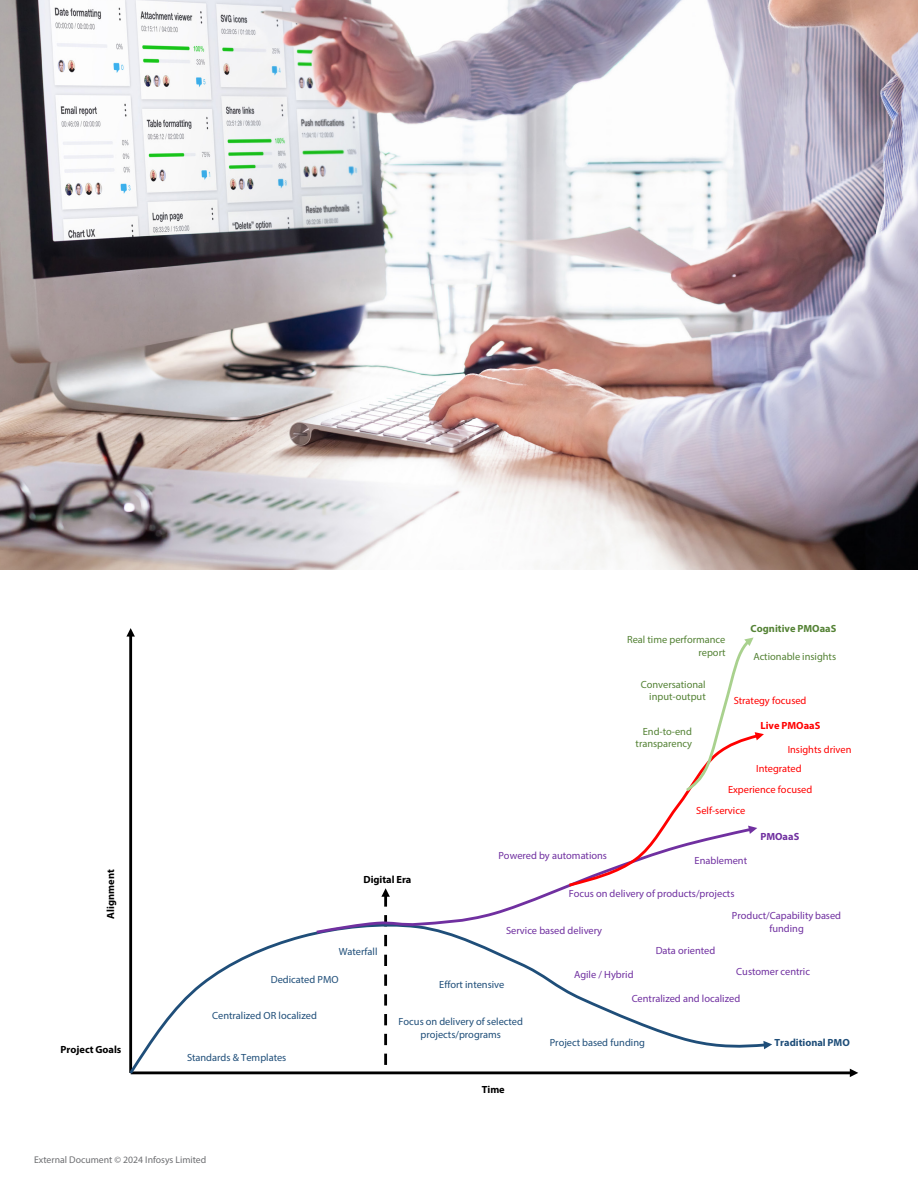
<style>
.page{position:relative;width:918px;height:1188px;background:#fff}
.page>*{position:absolute;margin:0;border:0;box-sizing:border-box;transform-origin:0 0}
.t1{font:10.35px/12.5px "Myriad Pro";color:#7030a0;text-align:center}
.t2{font:10.35px/12.5px "Myriad Pro";color:#1f4e79;text-align:center}
.t3{font:10.35px/12.5px "Myriad Pro";color:#548235;text-align:right}
.t4{font:10.35px "Myriad Pro";color:#f00}
.t5{font:700 10.35px "Myriad Pro";color:#000}
.t6{font:700 10.35px "Myriad Pro";color:#548235}
.t7{font:700 10.35px "Myriad Pro";color:#1f4e79}
.t8{font:700 10.35px "Myriad Pro";color:#f00}
.t9{font:700 10.35px "Myriad Pro";color:#7030a0}
.t10{font:9.75px "Myriad Pro";color:#6d6e71}
</style>
<div class="page">
<hr style="left:129px;top:635px;width:3px;height:438px;background:#000">
<svg style="left:126px;top:628px;width:9px;height:9px"></svg>
<hr style="left:131px;top:1071px;width:720px;height:3px;background:#000">
<svg style="left:850px;top:1069px;width:8px;height:8px"></svg>
<svg style="left:129px;top:922px;width:639px;height:153px"></svg>
<svg style="left:763px;top:1041px;width:9px;height:8px"></svg>
<svg style="left:314px;top:885px;width:440px;height:50px"></svg>
<svg style="left:566px;top:637px;width:198px;height:252px"></svg>
<img style="left:0;top:0;width:918px;height:569px">
<p class="t3" style="left:627px;top:633px;width:100px">Real time performance report</p>
<p class="t3" style="left:641px;top:678px;width:67px">Conversational input-output</p>
<p class="t3" style="left:636px;top:725px;width:58px">End-to-end transparency</p>
<p class="t6" style="left:751px;top:622px;width:87px">Cognitive PMOaaS</p>
<p class="t3" style="left:753px;top:650px;width:84px">Actionable insights</p>
<p class="t4" style="left:734px;top:694px;width:74px">Strategy focused</p>
<p class="t8" style="left:760px;top:719px;width:62px">Live PMOaaS</p>
<p class="t4" style="left:788px;top:743px;width:65px">Insights driven</p>
<p class="t4" style="left:756px;top:762px;width:47px">Integrated</p>
<p class="t4" style="left:728px;top:783px;width:86px">Experience focused</p>
<p class="t5" style="left:104px;top:919px;width:51px;rotate:-90deg">Alignment</p>
<p class="t5" style="left:61px;top:1043px;width:62px">Project Goals</p>
<p class="t5" style="left:363px;top:872px;width:50px">Digital Era</p>
<p class="t2" style="left:339px;top:945px;width:40px">Waterfall</p>
<p class="t2" style="left:271px;top:973px;width:69px">Dedicated PMO</p>
<p class="t4" style="left:696px;top:804px;width:50px">Self-service</p>
<p class="t9" style="left:760px;top:830px;width:40px">PMOaaS</p>
<p class="t1" style="left:498px;top:849px;width:110px">Powered by automations</p>
<p class="t1" style="left:569px;top:887px;width:167px">Focus on delivery of products/projects</p>
<p class="t1" style="left:506px;top:925px;width:97px">Service based delivery</p>
<p class="t1" style="left:695px;top:854px;width:54px">Enablement</p>
<p class="t1" style="left:732px;top:909px;width:111px">Product/Capability based funding</p>
<p class="t2" style="left:439px;top:978px;width:67px">Effort intensive</p>
<p class="t1" style="left:574px;top:968px;width:61px">Agile / Hybrid</p>
<p class="t1" style="left:656px;top:944px;width:61px">Data oriented</p>
<p class="t1" style="left:736px;top:966px;width:75px">Customer centric</p>
<p class="t1" style="left:632px;top:992px;width:110px">Centralized and localized</p>
<p class="t2" style="left:212px;top:1009px;width:106px">Centralized OR localized</p>
<p class="t2" style="left:187px;top:1051px;width:101px">Standards &amp; Templates</p>
<p class="t2" style="left:398px;top:1015px;width:126px">Focus on delivery of selected projects/programs</p>
<p class="t5" style="left:482px;top:1082px;width:24px">Time</p>
<p class="t2" style="left:550px;top:1036px;width:97px">Project based funding</p>
<p class="t7" style="left:775px;top:1035px;width:77px">Traditional PMO</p>
<p class="t10" style="left:34px;top:1154px;width:174px">External Document © 2024 Infosys Limited</p>
</div>
